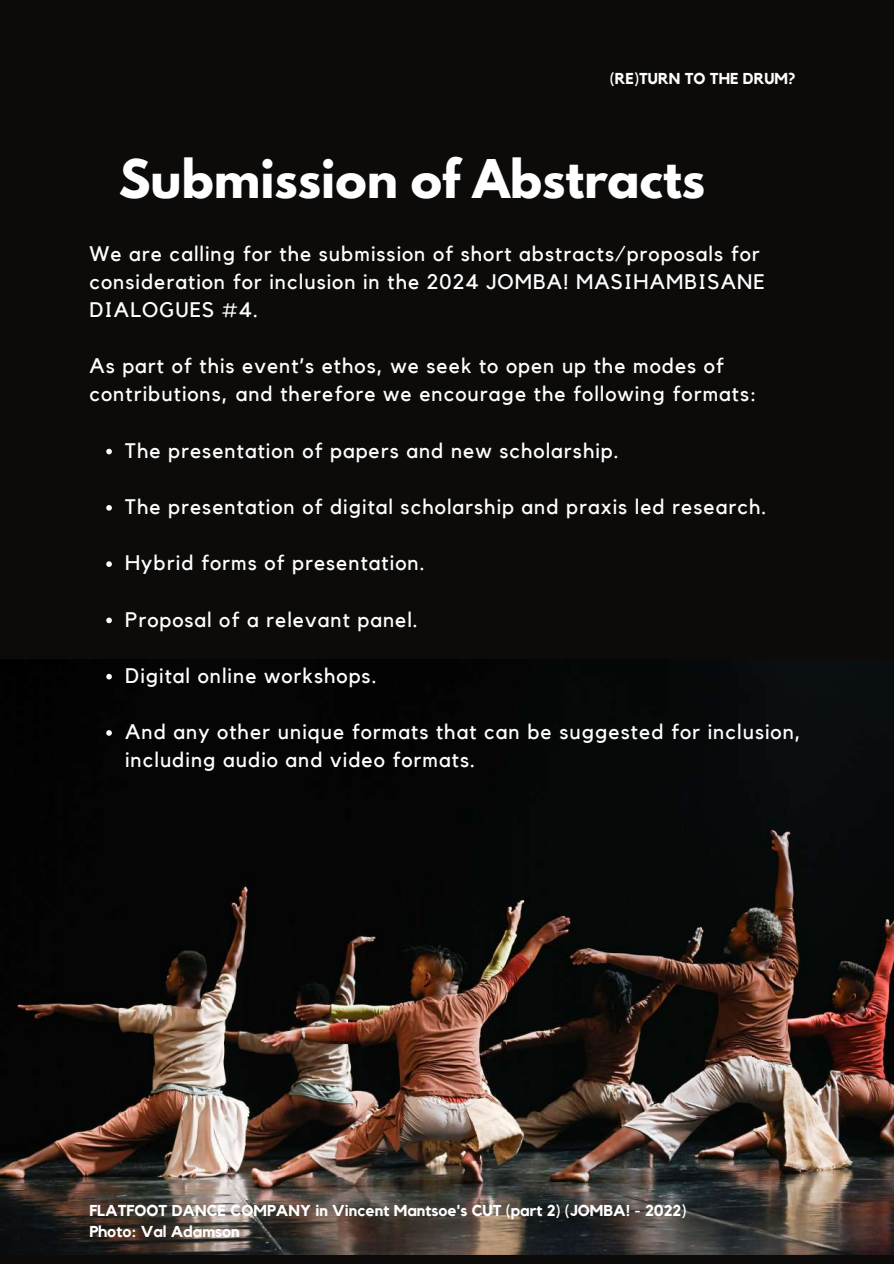
<style>
.page{position:relative;width:894px;height:1264px;background:#fff}
.page>*{position:absolute;margin:0;border:0;box-sizing:border-box;transform-origin:0 0}
.t1{font:700 47.25px "League Spartan";color:#fff}
.t2{font:21px/28.2px "Kollektif";letter-spacing:.05em;color:#fff}
.t3{font:700 15.75px/21.3px "Kollektif";color:#fff}
</style>
<div class="page">
<div style="left:0;top:0;width:893px;height:1263px;background:#0c0b0a"></div>
<img style="left:0;top:660px;width:893px;height:594px">
<svg style="left:106px;top:449px;width:6px;height:5px"></svg>
<svg style="left:106px;top:505px;width:6px;height:5px"></svg>
<svg style="left:106px;top:561px;width:6px;height:6px"></svg>
<svg style="left:106px;top:617px;width:6px;height:6px"></svg>
<svg style="left:106px;top:674px;width:6px;height:5px"></svg>
<svg style="left:106px;top:730px;width:6px;height:5px"></svg>
<p class="t3" style="left:609px;top:69px;width:187px">(RE)TURN TO THE DRUM?</p>
<h1 class="t1" style="left:119px;top:156px;width:587px">Submission of Abstracts</h1>
<p class="t2" style="left:89px;top:240px;width:677px">We are calling for the submission of short abstracts/proposals for consideration for inclusion in the 2024 JOMBA! MASIHAMBISANE<br>DIALOGUES #4.</p>
<p class="t2" style="left:89px;top:353px;width:668px">As part of this event’s ethos, we seek to open up the modes of contributions, and therefore we encourage the following formats:</p>
<p class="t2" style="left:125px;top:437px;width:495px">The presentation of papers and new scholarship.</p>
<p class="t2" style="left:125px;top:493px;width:642px">The presentation of digital scholarship and praxis led research.</p>
<p class="t2" style="left:125px;top:549px;width:301px">Hybrid forms of presentation.</p>
<p class="t2" style="left:125px;top:606px;width:294px">Proposal of a relevant panel.</p>
<p class="t2" style="left:125px;top:662px;width:253px">Digital online workshops.</p>
<p class="t2" style="left:125px;top:718px;width:677px">And any other unique formats that can be suggested for inclusion, including audio and video formats.</p>
<p class="t3" style="left:89px;top:1199px;width:598px">FLATFOOT DANCE COMPANY in Vincent Mantsoe's CUT (part 2) (JOMBA! - 2022)<br>Photo: Val Adamson</p>
</div>
